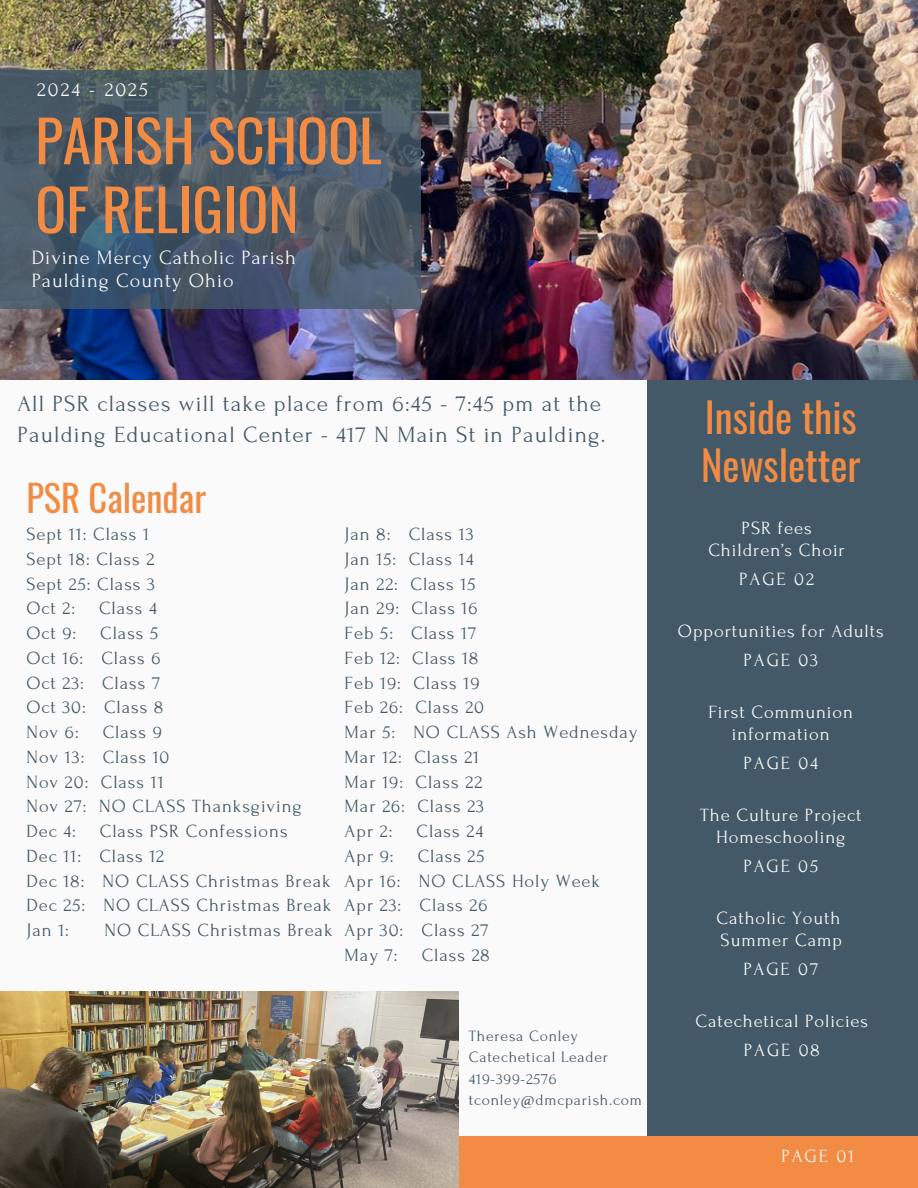
<style>
.page{position:relative;width:918px;height:1188px;background:#fafafa}
.page>*{position:absolute;margin:0;border:0;box-sizing:border-box;transform-origin:0 0}
.t1{font:57.6px/69px "Oswald";color:#f28b43}
.t2{font:40.65px/48.3px "Oswald";color:#f28b43}
.t3{font:36.45px "Oswald";color:#f28b43}
.t4{font:23.25px/30.9px "Forum";letter-spacing:.05em;color:#435967}
.t5{font:20.25px/23.7px "Forum";letter-spacing:.05em;color:#fafafa}
.t6{font:20.25px "Forum";letter-spacing:.1em;color:#fafafa}
.t7{font:18.6px/24.8px "Forum";letter-spacing:.05em;color:#435967}
.t8{font:18.6px/22.2px "Forum";letter-spacing:.05em;color:#fafafa;text-align:center}
.t9{font:15.75px "Forum";letter-spacing:.05em;color:#435967}
</style>
<div class="page">
<div style="left:648px;top:372px;width:270px;height:816px;background:#435967"></div>
<img style="left:0;top:0;width:918px;height:379px">
<svg style="left:0;top:70px;width:421px;height:239px;background:#485866"></svg>
<div style="left:0;top:1136px;width:918px;height:52px;background:#f28b43"></div>
<img style="left:0;top:992px;width:459px;height:196px">
<h1 class="t6" style="left:37px;top:79px;width:112px">2024 - 2025</h1>
<h5 class="t1" style="left:35px;top:104px;width:348px">PARISH SCHOOL<br>OF RELIGION</h5>
<h6 class="t5" style="left:32px;top:246px;width:266px">Divine Mercy Catholic Parish<br>Paulding County Ohio</h6>
<h6 class="t4" style="left:17px;top:389px;width:590px">All PSR classes will take place from 6:45 - 7:45 pm at the<br>Paulding Educational Center - 417 N Main St in Paulding.</h6>
<h5 class="t3" style="left:26px;top:469px;width:181px">PSR Calendar</h5>
<h6 class="t7" style="left:26px;top:522px;width:130px">Sept 11: Class 1<br>Sept 18: Class 2<br>Sept 25: Class 3<br>Oct 2:</h6>
<h6 class="t7" style="left:99px;top:596px;width:59px">Class 4</h6>
<h6 class="t7" style="left:26px;top:621px;width:51px">Oct 9:</h6>
<h6 class="t7" style="left:26px;top:621px;width:138px;text-indent:74px">Class 5<br>Oct 16: Class 6<br>Oct 23: Class 7<br>Oct 30: Class 8<br>Nov 6:</h6>
<h6 class="t7" style="left:26px;top:720px;width:277px;text-indent:76px">Class 9<br>Nov 13: Class 10<br>Nov 20: Class 11<br>Nov 27: NO CLASS Thanksgiving<br>Dec 4:</h6>
<h6 class="t7" style="left:26px;top:819px;width:307px;text-indent:73px">Class PSR Confessions<br>Dec 11: Class 12<br>Dec 18: NO CLASS Christmas Break<br>Dec 25: NO CLASS Christmas Break<br>Jan 1:</h6>
<h6 class="t7" style="left:105px;top:918px;width:230px">NO CLASS Christmas Break</h6>
<h3 class="t7" style="left:345px;top:522px;width:295px">Jan 8: Class 13<br>Jan 15: Class 14<br>Jan 22: Class 15<br>Jan 29: Class 16<br>Feb 5: Class 17<br>Feb 12: Class 18<br>Feb 19: Class 19<br>Feb 26: Class 20<br>Mar 5: NO CLASS Ash Wednesday<br>Mar 12: Class 21<br>Mar 19: Class 22<br>Mar 26: Class 23<br>Apr 2:</h3>
<h3 class="t7" style="left:417px;top:819px;width:68px">Class 24</h3>
<h3 class="t7" style="left:345px;top:844px;width:51px">Apr 9:</h3>
<h3 class="t7" style="left:345px;top:844px;width:257px;text-indent:73px">Class 25<br>Apr 16: NO CLASS Holy Week<br>Apr 23: Class 26<br>Apr 30: Class 27<br>May 7:</h3>
<h3 class="t7" style="left:422px;top:943px;width:70px">Class 28</h3>
<p class="t9" style="left:469px;top:1028px;width:111px">Theresa Conley</p>
<p class="t9" style="left:469px;top:1049px;width:141px">Catechetical Leader</p>
<p class="t9" style="left:469px;top:1070px;width:89px">419-399-2576</p>
<h5 class="t9" style="left:469px;top:1092px;width:174px">tconley@dmcparish.com</h5>
<h2 class="t2" style="left:701px;top:391px;width:161px">Inside this<br>Newsletter</h2>
<h6 class="t8" style="left:708px;top:517px;width:138px">PSR fees<br>Children’s Choir</h6>
<h5 class="t8" style="left:739px;top:569px;width:76px">PAGE 02</h5>
<h5 class="t8" style="left:678px;top:620px;width:207px">Opportunities for Adults</h5>
<h6 class="t8" style="left:744px;top:649px;width:76px">PAGE 03</h6>
<h5 class="t8" style="left:708px;top:701px;width:146px">First Communion information</h5>
<h6 class="t8" style="left:744px;top:752px;width:76px">PAGE 04</h6>
<h5 class="t8" style="left:700px;top:804px;width:163px">The Culture Project<br>Homeschooling</h5>
<h6 class="t8" style="left:743px;top:855px;width:76px">PAGE 05</h6>
<h5 class="t8" style="left:717px;top:907px;width:127px;text-align:left">Catholic Youth<br>Summer Camp</h5>
<h4 class="t8" style="left:743px;top:958px;width:76px">PAGE 07</h4>
<h6 class="t8" style="left:696px;top:1010px;width:174px">Catechetical Policies</h6>
<p class="t8" style="left:744px;top:1039px;width:78px">PAGE 08</p>
<h6 class="t8" style="left:781px;top:1145px;width:74px">PAGE 01</h6>
</div>
